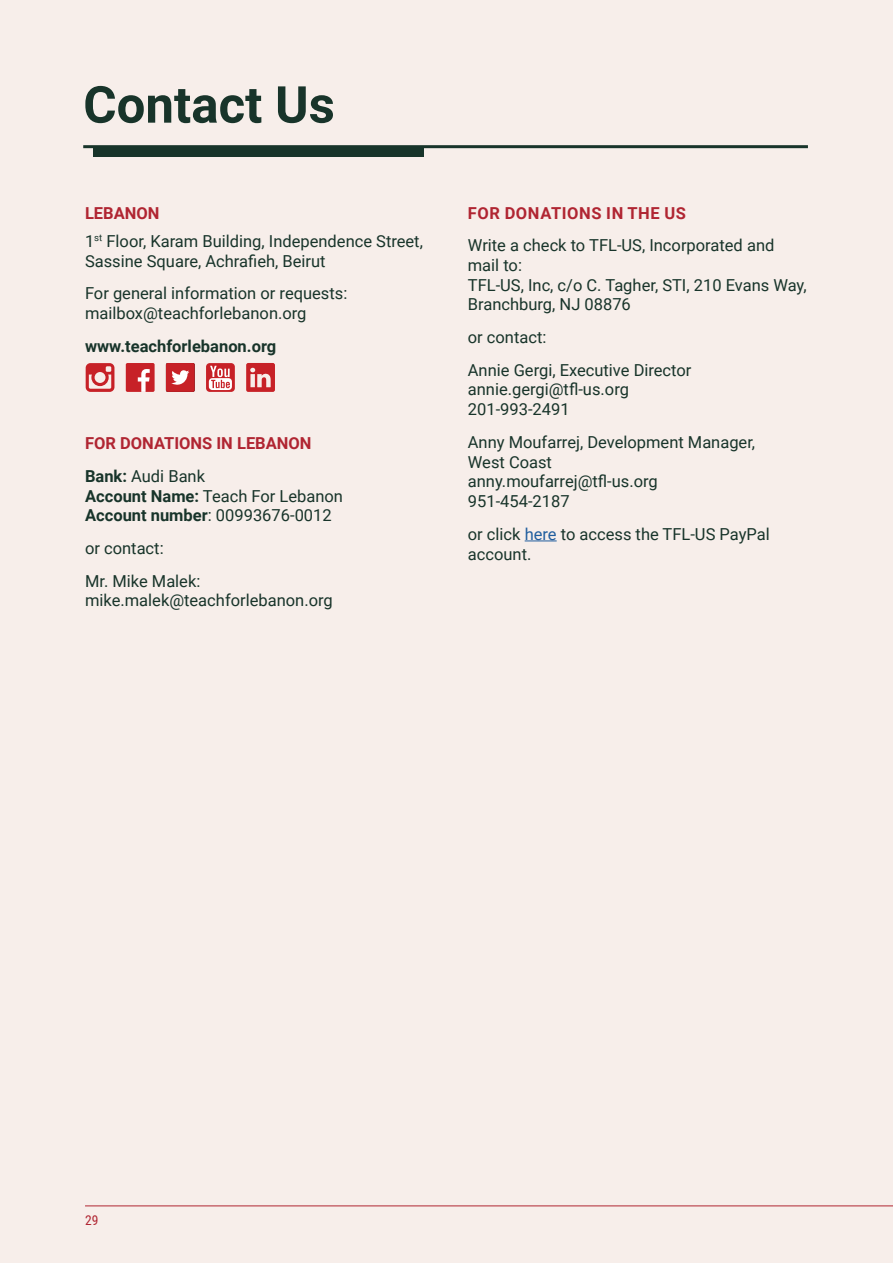
<style>
.page{position:relative;width:893px;height:1263px;background:#f7eeea}
.page>*{position:absolute;margin:0;border:0;box-sizing:border-box;transform-origin:0 0}
.t1{font:700 51px "Roboto";color:#18342a}
.t2{font:16.5px/19.8px "Roboto";color:#18342a}
.t3{font:700 16.5px/32.5px "Roboto";color:#b02532}
.t4{font:700 16.5px "Roboto";color:#18342a}
.t5{font:700 16.5px "Roboto";letter-spacing:.035em;color:#b02532}
.t6{font:13.5px "Roboto Condensed";color:#b02532}
.s1{font-weight:700;color:#b02532}
.s2{color:#18342a}
.s3{font-weight:400;color:#18342a}
.s4{font-weight:700}
.s5{color:#215e9e}
</style>
<div class="page">
<hr style="left:85px;top:1205px;width:808px;height:1px;background:#b02532">
<hr style="left:83px;top:145px;width:725px;height:3px;background:#18342a">
<div style="left:93px;top:148px;width:330px;height:8px;background:#18342a"></div>
<hr style="left:525px;top:540px;width:32px;height:1px;background:#215e9e">
<div style="left:166px;top:363px;width:29px;height:29px;background:#c72127;border-radius:2px"></div>
<svg style="left:171px;top:370px;width:18px;height:15px"></svg>
<div style="left:126px;top:363px;width:29px;height:29px;background:#c72127;border-radius:2px"></div>
<svg style="left:138px;top:369px;width:12px;height:23px"></svg>
<svg style="left:86px;top:363px;width:28px;height:29px"></svg>
<div style="left:206px;top:363px;width:29px;height:29px;background:#c72127;border-radius:4px"></div>
<svg style="left:209px;top:366px;width:23px;height:24px"></svg>
<svg style="left:246px;top:363px;width:29px;height:29px"></svg>
<h1 class="t1" style="left:83px;top:69px;width:253px">Contact Us</h1>
<p class="t2" style="left:85px;top:198px;width:339px;line-height:28.3px"><span class="s1">LEBANON<br></span>1<sup>st</sup> Floor, Karam Building, Independence Street,</p>
<p class="t2" style="left:85px;top:244px;width:264px;line-height:32.5px">Sassine Square, Achrafieh, Beirut<br>For general information or requests:</p>
<p class="t2" style="left:85px;top:303px;width:223px">mailbox@teachforlebanon.org</p>
<p class="t4" style="left:85px;top:334px;width:193px">www.teachforlebanon.org</p>
<p class="t3" style="left:85px;top:426px;width:228px">FOR DONATIONS IN LEBANON<br><span class="s2">Bank:</span> <span class="s3">Audi Bank</span></p>
<p class="t2" style="left:85px;top:485px;width:259px"><span class="s4">Account Name:</span> Teach For Lebanon<br><span class="s4">Account number</span>: 00993676-0012</p>
<p class="t2" style="left:85px;top:531px;width:117px;line-height:32.5px">or contact:<br>Mr. Mike Malek:</p>
<p class="t2" style="left:85px;top:590px;width:249px">mike.malek@teachforlebanon.org</p>
<p class="t5" style="left:468px;top:201px;width:220px">FOR DONATIONS IN THE US</p>
<p class="t2" style="left:468px;top:235px;width:340px">Write a check to TFL-US, Incorporated and mail to:<br>TFL-US, Inc, c/o C. Tagher, STI, 210 Evans Way,<br>Branchburg, NJ 08876</p>
<p class="t2" style="left:468px;top:320px;width:225px;line-height:32.5px">or contact:<br>Annie Gergi, Executive Director</p>
<p class="t2" style="left:468px;top:379px;width:163px">annie.gergi@tfl-us.org<br>201-993-2491</p>
<p class="t2" style="left:468px;top:431px;width:289px">Anny Moufarrej, Development Manager,<br>West Coast<br>anny.moufarrej@tfl-us.org<br>951-454-2187</p>
<p class="t2" style="left:468px;top:523px;width:303px">or click <span class="s5">here</span> to access the TFL-US PayPal account.</p>
<p class="t6" style="left:85px;top:1210px;width:15px">29</p>
</div>
